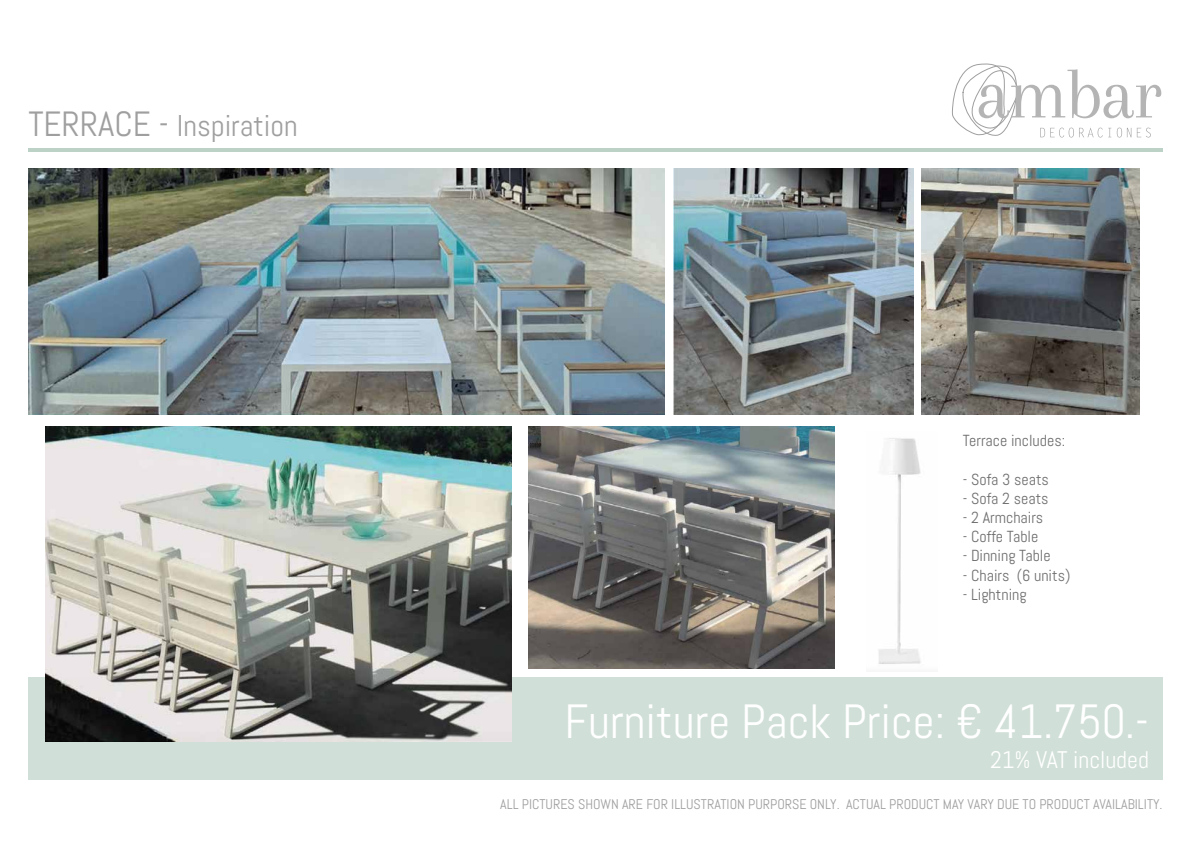
<style>
.page{position:relative;width:1191px;height:842px;background:#fff}
.page>*{position:absolute;margin:0;border:0;box-sizing:border-box;transform-origin:0 0}
.t1{font:48px "Abel";color:#fff}
.t2{font:30px "Abel";color:#9f9f9f}
.t3{font:24px "Abel";color:#fff}
.t4{font:16px "Abel";color:#706f6f}
.t5{font:14px "Abel";color:#9f9f9f}
.s1{font-size:35px}
</style>
<div class="page">
<svg style="left:952px;top:63px;width:209px;height:75px"></svg>
<hr style="left:28px;top:148px;width:1134px;height:4px;background:#bcd2c6">
<div style="left:28px;top:678px;width:1134px;height:102px;background:#d0dfd7"></div>
<img style="left:45px;top:427px;width:467px;height:314px">
<img style="left:28px;top:169px;width:637px;height:245px">
<img style="left:529px;top:427px;width:305px;height:242px">
<img style="left:878px;top:438px;width:43px;height:226px">
<img style="left:673px;top:169px;width:240px;height:245px">
<img style="left:921px;top:169px;width:219px;height:245px">
<h2 class="t2" style="left:28px;top:106px;width:271px"><span class="s1">TERRACE -</span> Inspiration</h2>
<p class="t4" style="left:962px;top:430px;width:104px">Terrace includes:</p>
<p class="t4" style="left:962px;top:469px;width:88px">- Sofa 3 seats</p>
<p class="t4" style="left:962px;top:488px;width:87px">- Sofa 2 seats</p>
<p class="t4" style="left:962px;top:507px;width:82px">- 2 Armchairs</p>
<p class="t4" style="left:962px;top:526px;width:77px">- Coffe Table</p>
<p class="t4" style="left:962px;top:546px;width:89px">- Dinning Table</p>
<p class="t4" style="left:962px;top:565px;width:109px">- Chairs (6 units)</p>
<p class="t4" style="left:962px;top:584px;width:65px">- Lightning</p>
<h1 class="t1" style="left:564px;top:691px;width:586px">Furniture Pack Price: € 41.750.-</h1>
<h3 class="t3" style="left:990px;top:745px;width:160px">21% VAT included</h3>
<p class="t5" style="left:500px;top:795px;width:664px">ALL PICTURES SHOWN ARE FOR ILLUSTRATION PURPORSE ONLY. ACTUAL PRODUCT MAY VARY DUE TO PRODUCT AVAILABILITY.</p>
</div>
